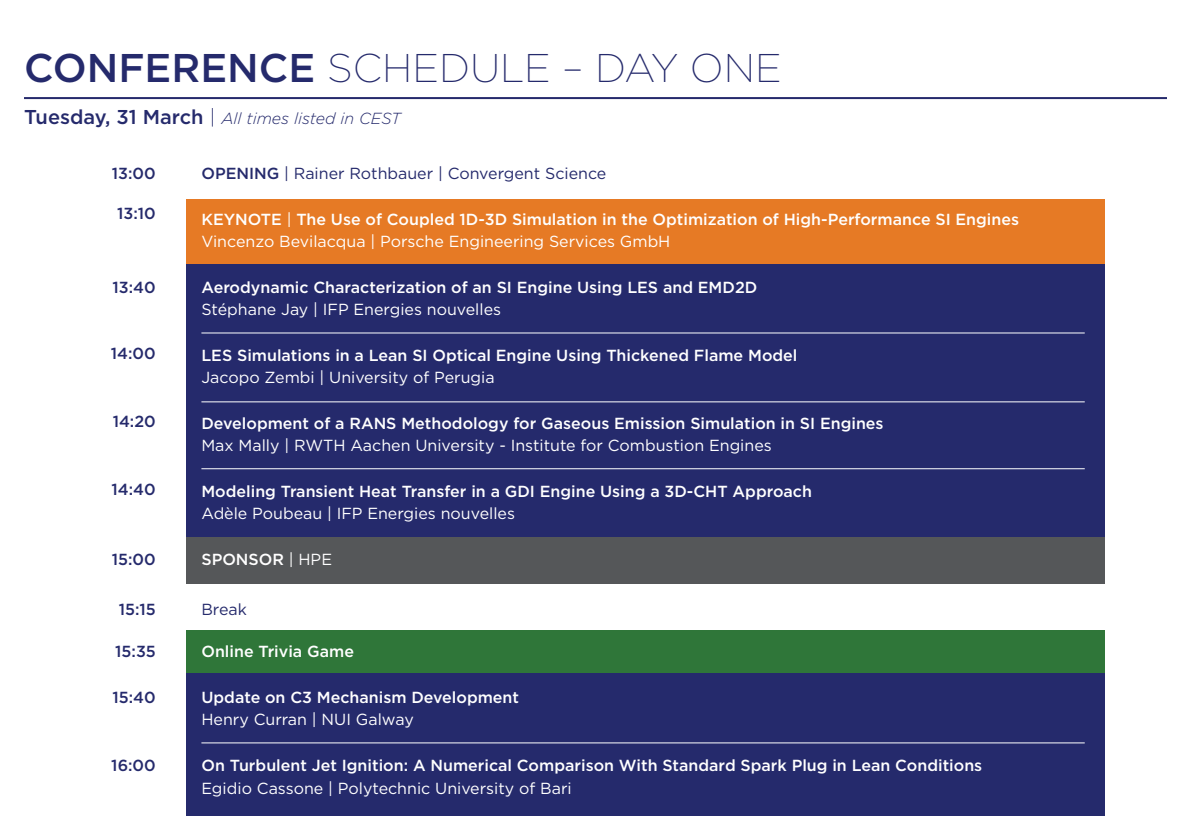
<style>
.page{position:relative;width:1191px;height:840px;background:#fff}
.page>*{position:absolute;margin:0;border:0;box-sizing:border-box;transform-origin:0 0}
.t1{font:200 40px "Gotham";color:#252a6c}
.t2{font:500 16px/22px "Gotham";color:#fff}
.t3{font:16px "Gotham";color:#fff}
.t4{font:500 16px "Gotham";color:#252a6c}
.t5{font:16px "Gotham";color:#252a6c}
.t6{font:italic 300 16px "Gotham";color:#252a6c}
.s1{font-weight:500}
.s2{font-weight:500;font-style:normal;font-size:20px}
.s3{font-style:normal;font-size:20px}
.s4{font-weight:400}
</style>
<div class="page">
<hr style="left:24px;top:97px;width:1143px;height:2px;background:#252a6c">
<div style="left:186px;top:199px;width:918px;height:65px;background:#e67a25"></div>
<div style="left:186px;top:630px;width:918px;height:42px;background:#2f7639"></div>
<div style="left:186px;top:537px;width:918px;height:46px;background:#555759"></div>
<div style="left:186px;top:264px;width:918px;height:273px;background:#252a6c"></div>
<div style="left:186px;top:672px;width:918px;height:143px;background:#252a6c"></div>
<hr style="left:201px;top:401px;width:883px;height:1px;background:#fff">
<hr style="left:201px;top:332px;width:883px;height:1px;background:#fff">
<hr style="left:201px;top:468px;width:883px;height:1px;background:#fff">
<hr style="left:201px;top:742px;width:883px;height:1px;background:#fff">
<h1 class="t1" style="left:24px;top:43px;width:759px"><span class="s1">CONFERENCE</span> SCHEDULE – DAY ONE</h1>
<p class="t6" style="left:24px;top:108px;width:378px"><span class="s2">Tuesday, 31 March</span> <span class="s3">|</span> All times listed in CEST</p>
<p class="t4" style="left:112px;top:162px;width:45px">13:00</p>
<p class="t4" style="left:117px;top:202px;width:40px">13:10</p>
<p class="t4" style="left:113px;top:276px;width:45px">13:40</p>
<p class="t4" style="left:111px;top:342px;width:46px">14:00</p>
<p class="t4" style="left:113px;top:410px;width:45px">14:20</p>
<p class="t4" style="left:112px;top:478px;width:46px">14:40</p>
<p class="t4" style="left:112px;top:548px;width:45px">15:00</p>
<p class="t4" style="left:119px;top:598px;width:39px">15:15</p>
<p class="t4" style="left:115px;top:640px;width:42px">15:35</p>
<p class="t4" style="left:112px;top:686px;width:45px">15:40</p>
<p class="t4" style="left:111px;top:754px;width:46px">16:00</p>
<p class="t5" style="left:201px;top:163px;width:406px"><span class="s1">OPENING</span> | Rainer Rothbauer | Convergent Science</p>
<p class="t2" style="left:201px;top:208px;width:819px">KEYNOTE <span class="s4">|</span> The Use of Coupled 1D-3D Simulation in the Optimization of High-Performance SI Engines<br><span class="s4">Vincenzo Bevilacqua | Porsche Engineering Services GmbH</span></p>
<p class="t2" style="left:201px;top:276px;width:557px">Aerodynamic Characterization of an SI Engine Using LES and EMD2D</p>
<p class="t3" style="left:201px;top:299px;width:301px">Stéphane Jay | IFP Energies nouvelles</p>
<p class="t2" style="left:201px;top:344px;width:597px">LES Simulations in a Lean SI Optical Engine Using Thickened Flame Model</p>
<p class="t3" style="left:201px;top:367px;width:295px">Jacopo Zembi | University of Perugia</p>
<p class="t2" style="left:201px;top:412px;width:683px">Development of a RANS Methodology for Gaseous Emission Simulation in SI Engines</p>
<p class="t3" style="left:201px;top:435px;width:572px">Max Mally | RWTH Aachen University - Institute for Combustion Engines</p>
<p class="t2" style="left:201px;top:480px;width:612px">Modeling Transient Heat Transfer in a GDI Engine Using a 3D-CHT Approach</p>
<p class="t3" style="left:201px;top:503px;width:315px">Adèle Poubeau | IFP Energies nouvelles</p>
<p class="t2" style="left:201px;top:548px;width:132px">SPONSOR <span class="s4">| HPE</span></p>
<p class="t5" style="left:201px;top:599px;width:47px">Break</p>
<p class="t2" style="left:201px;top:640px;width:154px">Online Trivia Game</p>
<p class="t2" style="left:201px;top:686px;width:319px">Update on C3 Mechanism Development</p>
<p class="t3" style="left:201px;top:709px;width:214px">Henry Curran | NUI Galway</p>
<p class="t2" style="left:201px;top:754px;width:782px">On Turbulent Jet Ignition: A Numerical Comparison With Standard Spark Plug in Lean Conditions</p>
<p class="t3" style="left:201px;top:777px;width:372px">Egidio Cassone | Polytechnic University of Bari</p>
</div>
